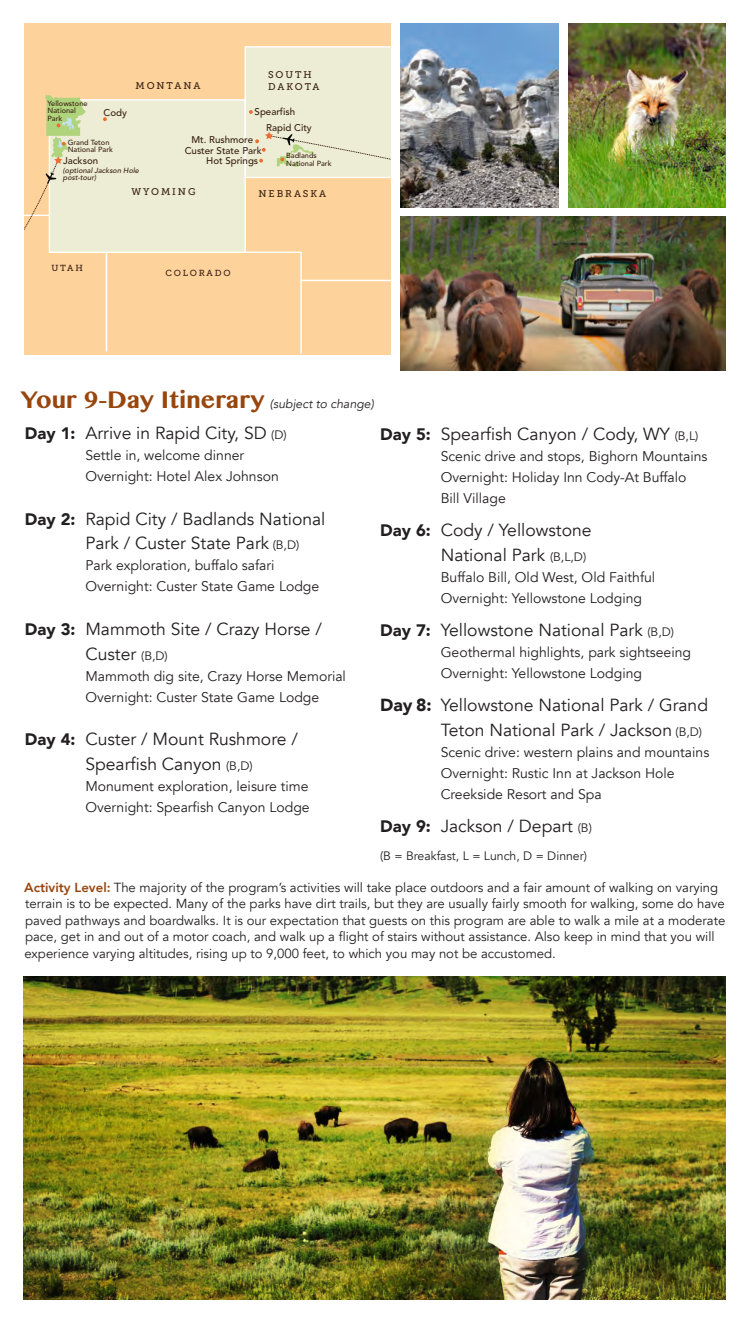
<style>
.page{position:relative;width:749px;height:1323px;background:#fff}
.page>*{position:absolute;margin:0;border:0;box-sizing:border-box;transform-origin:0 0}
.Heading{font:700 28px "Khmer MN";color:#98460e}
.Sub_Day{font:17.5px/24.5px "Avenir";color:#231f20}
.Sub_Day-2{font:14px/21px "Avenir";color:#231f20}
.Heading-2{font:13.12px/16.6px "Avenir";color:#231f20}
.bullets{font:12.25px "Avenir";color:#231f20}
.Heading-3{font:italic 12.25px "Avenir";color:#231f20}
.t1{font:500 9.62px/11px "Avenir";color:#392113;text-align:center}
.t2{font:9.62px/11.7px "Museo Slab 500";letter-spacing:.2em;color:#392113}
.t3{font:8.75px "Museo Slab 500";letter-spacing:.2em;color:#392113}
.t4{font:500 7.35px/7.9px "Avenir";color:#392113}
.t5{font:italic 500 7.35px/7.4px "Avenir";color:#392113}
.s1{font-weight:900;font-size:16.62px}
.s2{font-size:12.25px}
.s3{font-weight:900}
.s4{font-weight:800;color:#98460e}
</style>
<div class="page">
<img style="left:24px;top:976px;width:700px;height:323px">
<img style="left:400px;top:216px;width:325px;height:154px">
<img style="left:568px;top:24px;width:157px;height:183px">
<img style="left:400px;top:24px;width:158px;height:183px">
<div style="left:24px;top:24px;width:366px;height:331px;background:#fdd29b"></div>
<div style="left:49px;top:99px;width:197px;height:154px;background:#edecd4;border:1px solid #fff"></div>
<svg style="left:244px;top:46px;width:146px;height:308px"></svg>
<hr style="left:106px;top:252px;width:1px;height:100px;background:#fff">
<svg style="left:103px;top:117px;width:4px;height:4px"></svg>
<hr style="left:300px;top:280px;width:90px;height:1px;background:#fff">
<svg style="left:24px;top:95px;width:61px;height:158px"></svg>
<svg style="left:255px;top:132px;width:135px;height:49px;background:#e9e5ca"></svg>
<svg style="left:249px;top:110px;width:4px;height:4px"></svg>
<p class="t2" style="left:135px;top:80px;width:66px">MONTANA</p>
<p class="t2" style="left:268px;top:69px;width:53px">SOUTH<br>DAKOTA</p>
<p class="t4" style="left:48px;top:99px;width:41px">Yellowstone<br>National<br>Park</p>
<p class="t1" style="left:63px;top:155px;width:36px">Jackson</p>
<p class="t1" style="left:104px;top:107px;width:25px">Cody</p>
<p class="t4" style="left:68px;top:138px;width:47px;line-height:7.4px">Grand Teton<br>National Park</p>
<p class="t5" style="left:63px;top:167px;width:78px">(optional Jackson Hole post-tour)</p>
<p class="t1" style="left:254px;top:105px;width:42px">Spearfish</p>
<p class="t1" style="left:266px;top:121px;width:47px">Rapid City</p>
<p class="t1" style="left:185px;top:134px;width:78px">Mt. Rushmore<br>Custer State Park</p>
<p class="t1" style="left:206px;top:155px;width:54px">Hot Springs</p>
<p class="t4" style="left:286px;top:152px;width:47px;line-height:7.4px">Badlands<br>National Park</p>
<p class="t3" style="left:51px;top:263px;width:33px">UTAH</p>
<p class="t2" style="left:131px;top:186px;width:65px">WYOMING</p>
<p class="t2" style="left:258px;top:188px;width:69px">NEBRASKA</p>
<p class="t3" style="left:165px;top:268px;width:67px">COLORADO</p>
<p class="Heading" style="left:20px;top:382px;width:245px">Your 9-Day Itinerary</p>
<p class="Heading-3" style="left:270px;top:396px;width:105px">(subject to change)</p>
<p class="Sub_Day" style="left:25px;top:421px;width:263px"><span class="s1">Day 1:</span> Arrive in Rapid City, SD <span class="s2">(D)</span></p>
<p class="Sub_Day-2" style="left:85px;top:445px;width:160px">Settle in, welcome dinner</p>
<p class="Sub_Day-2" style="left:85px;top:466px;width:195px">Overnight: Hotel Alex Johnson</p>
<p class="Sub_Day" style="left:25px;top:507px;width:302px"><span class="s1">Day 2:</span> Rapid City / Badlands National</p>
<p class="Sub_Day" style="left:85px;top:532px;width:215px">Park / Custer State Park <span class="s2">(B,D)</span></p>
<p class="Sub_Day-2" style="left:85px;top:555px;width:190px">Park exploration, buffalo safari</p>
<p class="Sub_Day-2" style="left:85px;top:576px;width:235px">Overnight: Custer State Game Lodge</p>
<p class="Sub_Day" style="left:85px;top:617px;width:238px;text-indent:-60px"><span class="s1">Day 3:</span> Mammoth Site / Crazy Horse /<br>Custer <span class="s2">(B,D)</span></p>
<p class="Sub_Day-2" style="left:85px;top:666px;width:262px">Mammoth dig site, Crazy Horse Memorial</p>
<p class="Sub_Day-2" style="left:85px;top:687px;width:235px">Overnight: Custer State Game Lodge</p>
<p class="Sub_Day" style="left:25px;top:728px;width:274px"><span class="s1">Day 4:</span> Custer / Mount Rushmore /</p>
<p class="Sub_Day" style="left:85px;top:752px;width:169px">Spearfish Canyon <span class="s2">(B,D)</span></p>
<p class="Sub_Day-2" style="left:85px;top:776px;width:224px">Monument exploration, leisure time</p>
<p class="Sub_Day-2" style="left:85px;top:797px;width:226px">Overnight: Spearfish Canyon Lodge</p>
<p class="Sub_Day" style="left:380px;top:422px;width:319px"><span class="s1">Day 5:</span> Spearfish Canyon / Cody, WY <span class="s2">(B,L)</span></p>
<p class="Sub_Day-2" style="left:440px;top:446px;width:268px">Scenic drive and stops, Bighorn Mountains</p>
<p class="Sub_Day-2" style="left:440px;top:467px;width:247px">Overnight: Holiday Inn Cody-At Buffalo</p>
<p class="Sub_Day-2" style="left:440px;top:488px;width:67px">Bill Village</p>
<p class="Sub_Day" style="left:380px;top:518px;width:213px"><span class="s1">Day 6:</span> Cody / Yellowstone</p>
<p class="Sub_Day" style="left:440px;top:543px;width:147px">National Park <span class="s2">(B,L,D)</span></p>
<p class="Sub_Day-2" style="left:440px;top:567px;width:216px">Buffalo Bill, Old West, Old Faithful</p>
<p class="Sub_Day-2" style="left:440px;top:588px;width:203px">Overnight: Yellowstone Lodging</p>
<p class="Sub_Day" style="left:380px;top:618px;width:295px"><span class="s1">Day 7:</span> Yellowstone National Park <span class="s2">(B,D)</span></p>
<p class="Sub_Day-2" style="left:440px;top:642px;width:252px">Geothermal highlights, park sightseeing</p>
<p class="Sub_Day-2" style="left:440px;top:663px;width:203px">Overnight: Yellowstone Lodging</p>
<p class="Sub_Day" style="left:380px;top:693px;width:329px"><span class="s3">Day 8:</span> Yellowstone National Park / Grand</p>
<p class="Sub_Day" style="left:440px;top:718px;width:263px">Teton National Park / Jackson <span class="s2">(B,D)</span></p>
<p class="Sub_Day-2" style="left:440px;top:742px;width:270px">Scenic drive: western plains and mountains<br>Overnight: Rustic Inn at Jackson Hole</p>
<p class="Sub_Day-2" style="left:440px;top:784px;width:162px">Creekside Resort and Spa</p>
<p class="Sub_Day" style="left:380px;top:814px;width:213px"><span class="s1">Day 9:</span> Jackson / Depart <span class="s2">(B)</span></p>
<p class="bullets" style="left:380px;top:848px;width:208px">(B = Breakfast, L = Lunch, D = Dinner)</p>
<p class="Heading-2" style="left:24px;top:879px;width:702px"><span class="s4">Activity Level:</span> The majority of the program’s activities will take place outdoors and a fair amount of walking on varying terrain is to be expected. Many of the parks have dirt trails, but they are usually fairly smooth for walking, some do have paved pathways and boardwalks. It is our expectation that guests on this program are able to walk a mile at a moderate pace, get in and out of a motor coach, and walk up a flight of stairs without assistance. Also keep in mind that you will experience varying altitudes, rising up to 9,000 feet, to which you may not be accustomed.</p>
</div>
